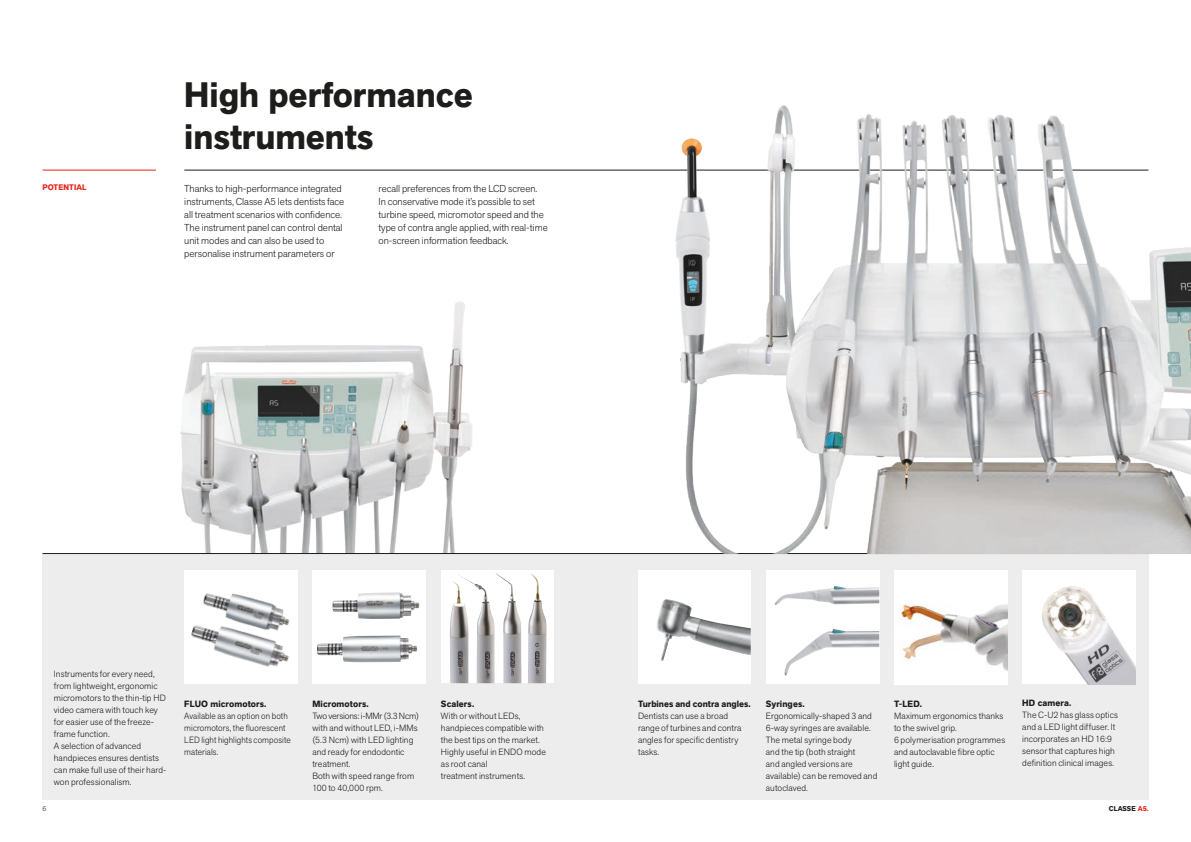
<style>
.page{position:relative;width:1191px;height:842px;background:#fff}
.page>*{position:absolute;margin:0;border:0;box-sizing:border-box;transform-origin:0 0}
.t1{font:700 35px/42px "Akzid Grtsk Next";color:#1d1d1b}
.t2{font:300 10px/13px "Akzid Grtsk Next";color:#1d1d1b}
.t3{font:300 9px/12px "Akzid Grtsk Next";letter-spacing:.01em;color:#1d1d1b}
.t4{font:300 9px/12px "Akzid Grtsk Next";letter-spacing:.01em;color:#1d1d1b;scale:.95 1}
.t5{font:700 9px "Akzid Grtsk Next";letter-spacing:.01em;color:#1d1d1b}
.t6{font:700 8px "Akzid Grtsk Next";letter-spacing:.01em;color:#e72419}
.t7{font:700 7px "Akzid Grtsk Next";letter-spacing:.01em;color:#1d1d1b}
.t8{font:300 7px "Akzid Grtsk Next";color:#1d1d1b}
.s1{color:#e72419}
</style>
<div class="page">
<hr style="left:184px;top:170px;width:964px;height:1px;background:#1d1d1b">
<hr style="left:43px;top:170px;width:113px;height:1px;background:#e72419">
<div style="left:43px;top:554px;width:1105px;height:246px;background:#ededed"></div>
<img style="left:180px;top:301px;width:293px;height:252px">
<hr style="left:43px;top:553px;width:1105px;height:1px;background:#1d1d1b">
<img style="left:652px;top:105px;width:539px;height:448px">
<div style="left:638px;top:571px;width:112px;height:113px;background:#fff"></div>
<div style="left:766px;top:571px;width:113px;height:113px;background:#fff"></div>
<img style="left:774px;top:586px;width:105px;height:90px">
<div style="left:312px;top:571px;width:114px;height:113px;background:#fff"></div>
<img style="left:333px;top:592px;width:86px;height:27px">
<img style="left:317px;top:635px;width:100px;height:27px">
<img style="left:1022px;top:571px;width:113px;height:113px">
<img style="left:656px;top:599px;width:94px;height:62px">
<div style="left:441px;top:571px;width:112px;height:112px;background:#fff"></div>
<img style="left:450px;top:582px;width:7px;height:101px">
<img style="left:457px;top:573px;width:64px;height:110px">
<img style="left:528px;top:573px;width:18px;height:110px">
<div style="left:184px;top:571px;width:114px;height:113px;background:#fff"></div>
<img style="left:203px;top:593px;width:81px;height:19px">
<img style="left:191px;top:612px;width:99px;height:55px">
<img style="left:894px;top:571px;width:113px;height:113px">
<h1 class="t1" style="left:184px;top:74px;width:290px">High performance instruments</h1>
<p class="t6" style="left:43px;top:182px;width:45px">POTENTIAL</p>
<p class="t2" style="left:184px;top:182px;width:161px">Thanks to high-performance integrated instruments, Classe A5 lets dentists face all treatment scenarios with confidence.<br>The instrument panel can control dental unit modes and can also be used to personalise instrument parameters or</p>
<p class="t2" style="left:378px;top:182px;width:171px">recall preferences from the LCD screen.<br>In conservative mode it’s possible to set turbine speed, micromotor speed and the type of contra angle applied, with real-time on-screen information feedback.</p>
<p class="t3" style="left:54px;top:668px;width:114px">Instruments for every need, from lightweight, ergonomic micromotors to the thin-tip HD video camera with touch key for easier use of the freeze&shy;frame function.<br>A selection of advanced handpieces ensures dentists can make full use of their hard&shy;won professionalism.</p>
<p class="t5" style="left:184px;top:698px;width:84px">FLUO micromotors.</p>
<p class="t4" style="left:184px;top:709px;width:113px">Available as an option on both micromotors, the fluorescent<br>LED light highlights composite materials.</p>
<p class="t5" style="left:312px;top:698px;width:58px">Micromotors.</p>
<p class="t3" style="left:312px;top:709px;width:108px">Two versions: i-MMr (3.3 Ncm) with and without LED, i-MMs (5.3 Ncm) with LED lighting and ready for endodontic treatment.<br>Both with speed range from<br>100 to 40,000 rpm.</p>
<p class="t5" style="left:441px;top:697px;width:35px">Scalers.</p>
<p class="t3" style="left:441px;top:709px;width:107px">With or without LEDs, handpieces compatible with the best tips on the market.<br>Highly useful in ENDO mode as root canal<br>treatment instruments.</p>
<p class="t5" style="left:638px;top:697px;width:114px">Turbines and contra angles.</p>
<p class="t3" style="left:638px;top:709px;width:105px">Dentists can use a broad range of turbines and contra angles for specific dentistry tasks.</p>
<p class="t5" style="left:766px;top:697px;width:40px">Syringes.</p>
<p class="t3" style="left:766px;top:709px;width:113px">Ergonomically-shaped 3 and<br>6-way syringes are available.<br>The metal syringe body<br>and the tip (both straight<br>and angled versions are available) can be removed and autoclaved.</p>
<p class="t5" style="left:894px;top:697px;width:30px">T-LED.</p>
<p class="t3" style="left:894px;top:709px;width:113px">Maximum ergonomics thanks to the swivel grip.<br>6 polymerisation programmes and autoclavable fibre optic light guide.</p>
<p class="t5" style="left:1022px;top:697px;width:51px">HD camera.</p>
<p class="t3" style="left:1022px;top:709px;width:97px">The C-U2 has glass optics and a LED light diffuser. It incorporates an HD 16:9 sensor that captures high definition clinical images.</p>
<p class="t8" style="left:43px;top:804px;width:5px">6</p>
<p class="t7" style="left:1108px;top:804px;width:41px">CLASSE <span class="s1">A5.</span></p>
</div>
